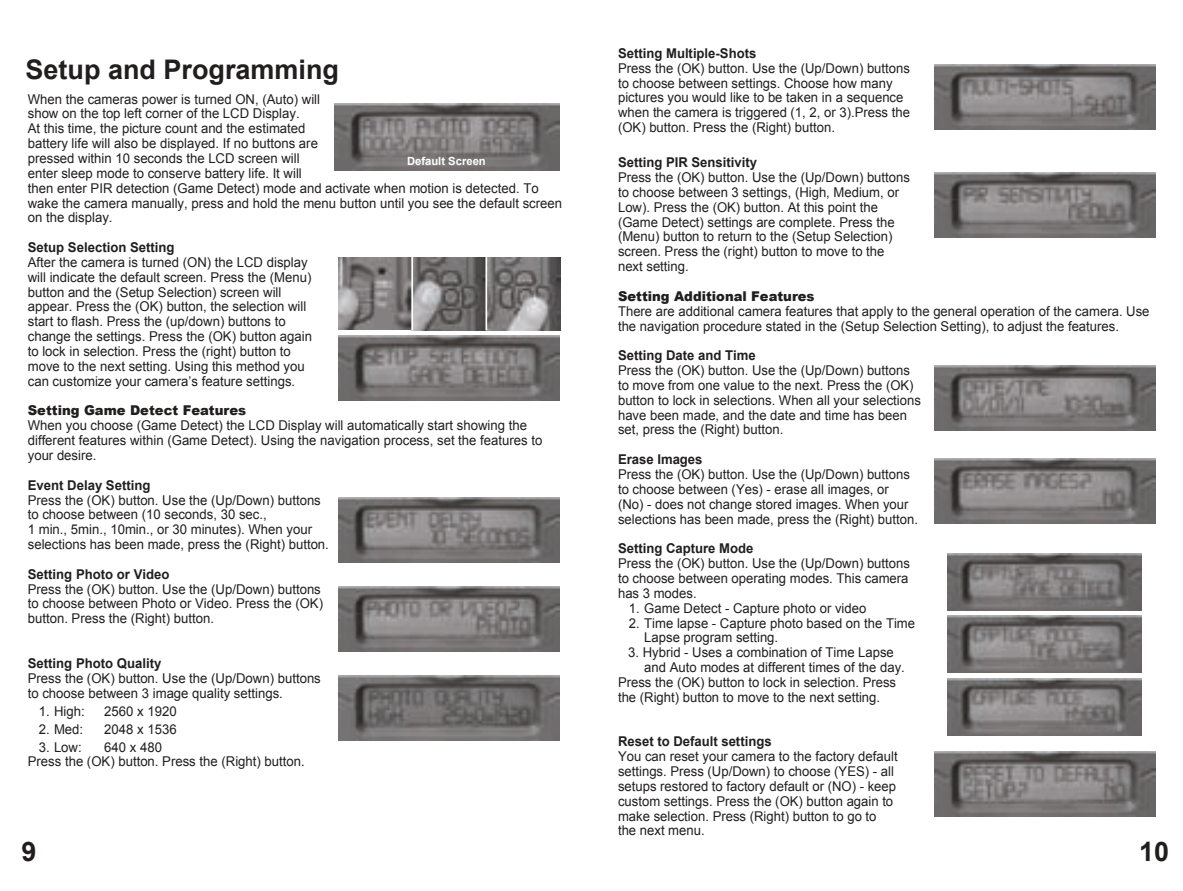
<style>
.page{position:relative;width:1183px;height:891px;background:#fff}
.page>*{position:absolute;margin:0;border:0;box-sizing:border-box;transform-origin:0 0}
.t1{font:700 27px "Arial";color:#211e1e}
.t2{font:700 27px "Arial";color:#221e1f}
.t3{font:13.5px/14.8px "Arial";color:#211e1e}
.t4{font:700 11.25px "Arial";color:#fff}
.s1{font-weight:700}
.s2{font-weight:900}
</style>
<div class="page">
<img style="left:338px;top:335px;width:221px;height:65px">
<img style="left:338px;top:497px;width:221px;height:66px">
<img style="left:338px;top:586px;width:221px;height:66px">
<img style="left:338px;top:675px;width:221px;height:66px">
<img style="left:338px;top:257px;width:222px;height:73px">
<hr style="left:411px;top:257px;width:2px;height:73px;background:#fff">
<hr style="left:485px;top:257px;width:2px;height:73px;background:#fff">
<img style="left:334px;top:104px;width:225px;height:66px">
<img style="left:934px;top:64px;width:221px;height:66px">
<img style="left:934px;top:172px;width:221px;height:66px">
<img style="left:934px;top:366px;width:221px;height:65px">
<img style="left:934px;top:458px;width:221px;height:65px">
<img style="left:948px;top:553px;width:193px;height:57px">
<img style="left:948px;top:616px;width:193px;height:57px">
<img style="left:948px;top:678px;width:193px;height:57px">
<img style="left:934px;top:751px;width:221px;height:65px">
<p class="t1" style="left:25px;top:52px;width:315px">Setup and Programming</p>
<p class="t3" style="left:28px;top:92px;width:536px">When the cameras power is turned ON, (Auto) will<br>show on the top left corner of the LCD Display.<br>At this time, the picture count and the estimated<br>battery life will also be displayed. If no buttons are<br>pressed within 10 seconds the LCD screen will<br>enter sleep mode to conserve battery life. It will<br>then enter PIR detection (Game Detect) mode and activate when motion is detected. To wake the camera manually, press and hold the menu button until you see the default screen on the display.</p>
<p class="t3" style="left:28px;top:240px;width:286px"><span class="s1">Setup Selection Setting<br></span>After the camera is turned (ON) the LCD display will indicate the default screen. Press the (Menu) button and the (Setup Selection) screen will appear. Press the (OK) button, the selection will start to flash. Press the (up/down) buttons to change the settings. Press the (OK) button again to lock in selection. Press the (right) button to move to the next setting. Using this method you can customize your camera’s feature settings.</p>
<p class="t3" style="left:28px;top:403px;width:516px"><span class="s2">Setting Game Detect Features<br></span>When you choose (Game Detect) the LCD Display will automatically start showing the different features within (Game Detect). Using the navigation process, set the features to your desire.</p>
<p class="t3" style="left:28px;top:478px;width:303px"><span class="s1">Event Delay Setting<br></span>Press the (OK) button. Use the (Up/Down) buttons to choose between (10 seconds, 30 sec.,<br>1 min., 5min., 10min., or 30 minutes). When your selections has been made, press the (Right) button.</p>
<p class="t3" style="left:28px;top:567px;width:297px"><span class="s1">Setting Photo or Video<br></span>Press the (OK) button. Use the (Up/Down) buttons to choose between Photo or Video. Press the (OK) button. Press the (Right) button.</p>
<p class="t3" style="left:28px;top:656px;width:295px"><span class="s1">Setting Photo Quality<br></span>Press the (OK) button. Use the (Up/Down) buttons to choose between 3 image quality settings.</p>
<p class="t3" style="left:39px;top:704px;width:47px">1. High:</p>
<p class="t3" style="left:104px;top:704px;width:74px">2560 x 1920</p>
<p class="t3" style="left:39px;top:722px;width:46px">2. Med:</p>
<p class="t3" style="left:104px;top:722px;width:74px">2048 x 1536</p>
<p class="t3" style="left:39px;top:740px;width:45px">3. Low:</p>
<p class="t4" style="left:407px;top:154px;width:80px">Default Screen</p>
<p class="t3" style="left:28px;top:740px;width:278px;text-indent:76px">640 x 480<br>Press the (OK) button. Press the (Right) button.</p>
<p class="t3" style="left:618px;top:46px;width:293px"><span class="s1">Setting Multiple-Shots<br></span>Press the (OK) button. Use the (Up/Down) buttons to choose between settings. Choose how many pictures you would like to be taken in a sequence when the camera is triggered (1, 2, or 3).Press the (OK) button. Press the (Right) button.</p>
<p class="t3" style="left:618px;top:155px;width:293px"><span class="s1">Setting PIR Sensitivity<br></span>Press the (OK) button. Use the (Up/Down) buttons to choose between 3 settings, (High, Medium, or Low). Press the (OK) button. At this point the (Game Detect) settings are complete. Press the (Menu) button to return to the (Setup Selection) screen. Press the (right) button to move to the next setting.</p>
<p class="t3" style="left:618px;top:289px;width:533px"><span class="s2">Setting Additional Features<br></span>There are additional camera features that apply to the general operation of the camera. Use the navigation procedure stated in the (Setup Selection Setting), to adjust the features.</p>
<p class="t3" style="left:618px;top:348px;width:304px"><span class="s1">Setting Date and Time<br></span>Press the (OK) button. Use the (Up/Down) buttons to move from one value to the next. Press the (OK) button to lock in selections. When all your selections have been made, and the date and time has been set, press the (Right) button.</p>
<p class="t3" style="left:618px;top:452px;width:301px"><span class="s1">Erase Images<br></span>Press the (OK) button. Use the (Up/Down) buttons to choose between (Yes) - erase all images, or<br>(No) - does not change stored images. When your selections has been made, press the (Right) button.</p>
<p class="t3" style="left:618px;top:541px;width:293px"><span class="s1">Setting Capture Mode<br></span>Press the (OK) button. Use the (Up/Down) buttons to choose between operating modes. This camera has 3 modes.</p>
<p class="t3" style="left:629px;top:601px;width:239px">1. Game Detect - Capture photo or video</p>
<p class="t3" style="left:644px;top:616px;width:272px;text-indent:-15px">2. Time lapse - Capture photo based on the Time<br>Lapse program setting.</p>
<p class="t3" style="left:628px;top:645px;width:267px">3. Hybrid - Uses a combination of Time Lapse</p>
<p class="t3" style="left:644px;top:660px;width:262px">and Auto modes at different times of the day.</p>
<p class="t3" style="left:618px;top:675px;width:280px">Press the (OK) button to lock in selection. Press</p>
<p class="t3" style="left:618px;top:690px;width:264px">the (Right) button to move to the next setting.</p>
<p class="t3" style="left:618px;top:734px;width:281px"><span class="s1">Reset to Default settings<br></span>You can reset your camera to the factory default settings. Press (Up/Down) to choose (YES) - all setups restored to factory default or (NO) - keep custom settings. Press the (OK) button again to make selection. Press (Right) button to go to the next menu.</p>
<p class="t2" style="left:22px;top:833px;width:16px">9</p>
<p class="t1" style="left:1139px;top:833px;width:31px">10</p>
</div>
